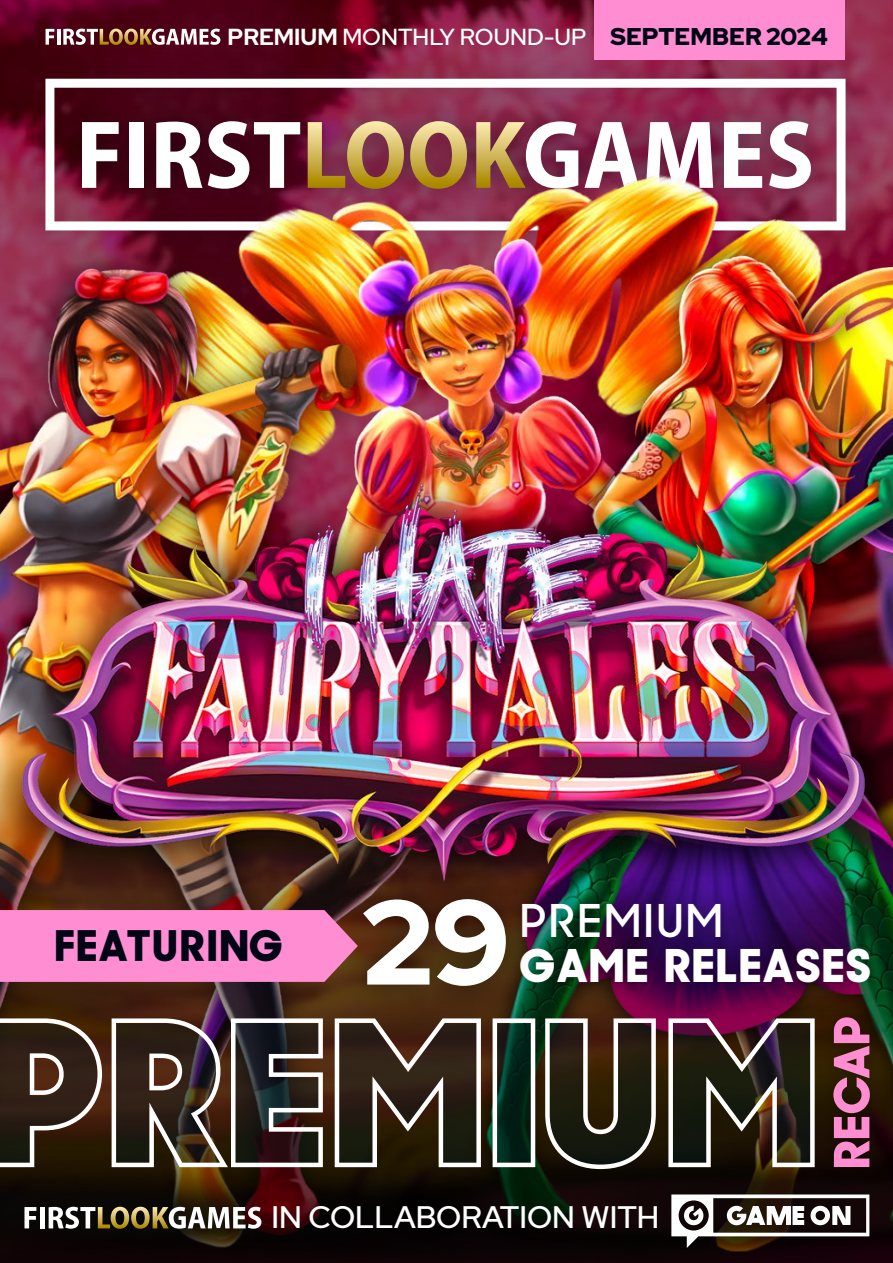
<style>
.page{position:relative;width:893px;height:1263px;background:#fff}
.page>*{position:absolute;margin:0;border:0;box-sizing:border-box;transform-origin:0 0}
.t1{font:900 120px "Red Hat Display";color:#fff}
.t2{font:700 expanded 45px "Sharp Sans Disp No 2";letter-spacing:.05em;color:#fff}
.t3{font:600 45px "Sharp Sans Disp No 2";letter-spacing:.05em;color:#fff}
.t4{font:700 expanded 42px "Sharp Sans Disp No 2";letter-spacing:.05em;color:#010515}
.t5{font:500 31.05px "Red Hat Display";color:#fff}
.t6{font:500 23.1px "Red Hat Display";color:#fff}
.s1{font-weight:700}
.s2{font-weight:900;font-size:24.15px;color:#010515}
</style>
<div class="page">
<svg style="left:0;top:0;width:893px;height:162px;background:#6a0e2b"></svg>
<img style="left:7px;top:40px;width:877px;height:122px">
<svg style="left:45px;top:79px;width:801px;height:83px"></svg>
<img style="left:0;top:162px;width:893px;height:68px">
<img style="left:372px;top:205px;width:521px;height:25px">
<img style="left:489px;top:230px;width:404px;height:203px">
<img style="left:0;top:230px;width:489px;height:203px">
<img style="left:0;top:268px;width:450px;height:165px">
<svg style="left:0;top:982px;width:893px;height:281px;background:#1c0e08"></svg>
<img style="left:0;top:433px;width:893px;height:477px">
<img style="left:21px;top:484px;width:851px;height:397px">
<svg style="left:24px;top:1207px;width:12px;height:21px"></svg>
<div style="left:40px;top:1207px;width:5px;height:21px;background:#fff"></div>
<svg style="left:49px;top:1207px;width:212px;height:22px"></svg>
<svg style="left:46px;top:29px;width:8px;height:16px"></svg>
<hr style="left:57px;top:29px;width:3px;height:16px;background:#fff">
<svg style="left:63px;top:29px;width:157px;height:16px"></svg>
<div style="left:594px;top:0;width:250px;height:59px;background:#ff8dd2"></div>
<div style="left:0;top:910px;width:324px;height:72px;background:#ff8dd2"></div>
<img style="left:577px;top:860px;width:316px;height:173px">
<img style="left:808px;top:991px;width:85px;height:202px">
<svg style="left:833px;top:1017px;width:37px;height:150px;background:#a05978"></svg>
<img style="left:324px;top:844px;width:253px;height:214px">
<svg style="left:0;top:1018px;width:102px;height:149px;background:#4a3a2d"></svg>
<svg style="left:112px;top:1018px;width:211px;height:149px"></svg>
<svg style="left:335px;top:1018px;width:146px;height:149px;background:#4f4338"></svg>
<svg style="left:493px;top:1018px;width:42px;height:149px"></svg>
<svg style="left:545px;top:1018px;width:111px;height:151px;background:#4a4337"></svg>
<svg style="left:668px;top:1018px;width:147px;height:149px;background:#4b413b"></svg>
<svg style="left:671px;top:1194px;width:198px;height:54px"></svg>
<p class="t6" style="left:228px;top:22px;width:602px"><span class="s1">PREMIUM</span> MONTHLY ROUND-UP <span class="s2">SEPTEMBER 2024</span></p>
<h3 class="t4" style="left:55px;top:910px;width:229px">FEATURING</h3>
<h1 class="t1" style="left:363px;top:864px;width:148px">29</h1>
<h2 class="t3" style="left:520px;top:883px;width:205px">PREMIUM</h2>
<h2 class="t2" style="left:520px;top:927px;width:352px">GAME RELEASES</h2>
<h3 class="t5" style="left:271px;top:1197px;width:390px">IN COLLABORATION WITH</h3>
</div>
